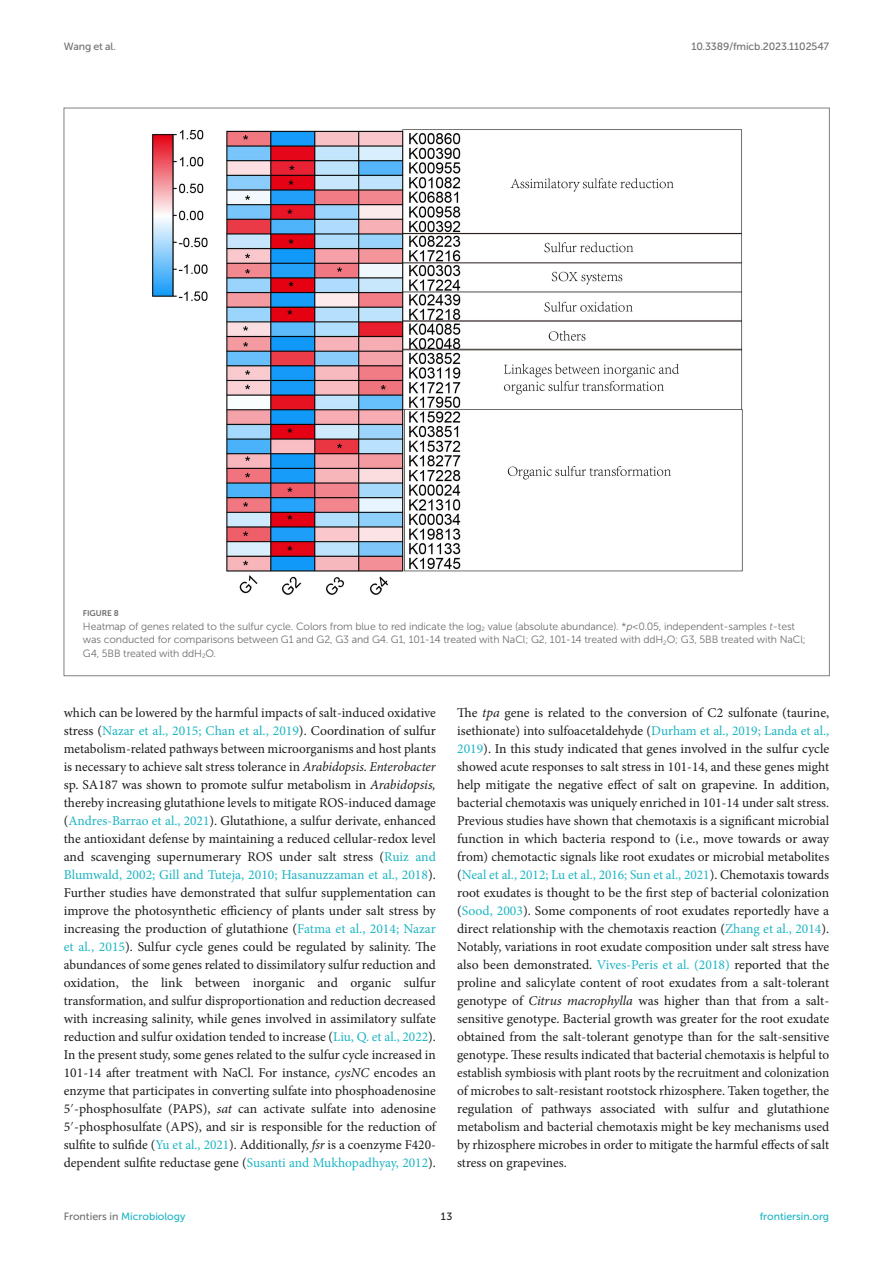
<style>
.page{position:relative;width:893px;height:1263px;background:#fff}
.page>*{position:absolute;margin:0;border:0;box-sizing:border-box;transform-origin:0 0}
.TEXT{font:13.5px/18px "Minion Pro";color:#1b1c1b;text-align:justify}
.FIG_LEG{font:10.5px/13.5px "Museo Sans 300";letter-spacing:-.01em;color:#706f70}
.t1{font:10.5px "Museo Sans 500";color:#1db5c3}
.t2{font:10.5px "Museo Sans 500";letter-spacing:-.015em;color:#706f70}
.t3{font:10.5px "Museo Sans 500";color:#1b1c1b}
.FIG_HD{font:8.25px "Museo Sans 700";letter-spacing:-.01em;color:#706f70}
.s1{font-style:italic}
.s2{color:#1db5c3}
.s3{font-family:"STIX General"}
.s4{color:#706f70}
</style>
<div class="page">
<img style="left:152px;top:129px;width:591px;height:466px">
<p class="t2" style="left:64px;top:41px;width:53px">Wang et al.</p>
<p class="t2" style="left:691px;top:41px;width:139px">10.3389/fmicb.2023.1102547</p>
<p class="FIG_HD" style="left:83px;top:609px;width:37px">FIGURE 8</p>
<p class="FIG_LEG" style="left:83px;top:619px;width:725px">Heatmap of genes related to the sulfur cycle. Colors from blue to red indicate the log<sub>2</sub> value (absolute abundance). *<span class="s1">p</span> &lt; 0.05, independent-samples <span class="s1">t</span>-test was conducted for comparisons between G1 and G2, G3 and G4. G1, 101-14 treated with NaCl; G2, 101-14 treated with ddH<sub>2</sub>O; G3, 5BB treated with NaCl;<br>G4, 5BB treated with ddH<sub>2</sub>O.</p>
<p class="TEXT" style="left:64px;top:704px;width:374px">which can be lowered by the harmful impacts of salt-induced oxidative stress (<span class="s2">Nazar et al., 2015; Chan et al., 2019</span>). Coordination of sulfur metabolism-related pathways between microorganisms and host plants is necessary to achieve salt stress tolerance in <span class="s1">Arabidopsis</span>. <span class="s1">Enterobacter </span>sp. SA187 was shown to promote sulfur metabolism in <span class="s1">Arabidopsis, </span>thereby increasing glutathione levels to mitigate ROS-induced damage (<span class="s2">Andres-Barrao et al., 2021</span>). Glutathione, a sulfur derivate, enhanced the antioxidant defense by maintaining a reduced cellular-redox level and scavenging supernumerary ROS under salt stress (<span class="s2">Ruiz and Blumwald, 2002; Gill and Tuteja, 2010; Hasanuzzaman et al., 2018</span>).<br>Further studies have demonstrated that sulfur supplementation can improve the photosynthetic efficiency of plants under salt stress by increasing the production of glutathione (<span class="s2">Fatma et al., 2014; Nazar et al., 2015</span>). Sulfur cycle genes could be regulated by salinity. The abundances of some genes related to dissimilatory sulfur reduction and oxidation, the link between inorganic and organic sulfur transformation, and sulfur disproportionation and reduction decreased with increasing salinity, while genes involved in assimilatory sulfate reduction and sulfur oxidation tended to increase (<span class="s2">Liu, Q. et al., 2022</span>).<br>In the present study, some genes related to the sulfur cycle increased in 101-14 after treatment with NaCl. For instance, <span class="s1">cysNC</span> encodes an enzyme that participates in converting sulfate into phosphoadenosine 5<span class="s3">′</span>-phosphosulfate (PAPS), <span class="s1">sat</span> can activate sulfate into adenosine 5<span class="s3">′</span>-phosphosulfate (APS), and sir is responsible for the reduction of sulfite to sulfide (<span class="s2">Yu et al., 2021</span>). Additionally, <span class="s1">fsr</span> is a coenzyme F420- dependent sulfite reductase gene (<span class="s2">Susanti and Mukhopadhyay, 2012</span>).</p>
<p class="TEXT" style="left:457px;top:704px;width:374px">The <span class="s1">tpa</span> gene is related to the conversion of C2 sulfonate (taurine, isethionate) into sulfoacetaldehyde (<span class="s2">Durham et al., 2019; Landa et al., 2019</span>). In this study indicated that genes involved in the sulfur cycle showed acute responses to salt stress in 101-14, and these genes might help mitigate the negative effect of salt on grapevine. In addition, bacterial chemotaxis was uniquely enriched in 101-14 under salt stress.<br>Previous studies have shown that chemotaxis is a significant microbial function in which bacteria respond to (i.e., move towards or away from) chemotactic signals like root exudates or microbial metabolites (<span class="s2">Neal et al., 2012; Lu et al., 2016; Sun et al., 2021</span>). Chemotaxis towards root exudates is thought to be the first step of bacterial colonization (<span class="s2">Sood, 2003</span>). Some components of root exudates reportedly have a direct relationship with the chemotaxis reaction (<span class="s2">Zhang et al., 2014</span>).<br>Notably, variations in root exudate composition under salt stress have also been demonstrated. <span class="s2">Vives-Peris et al. (2018)</span> reported that the proline and salicylate content of root exudates from a salt-tolerant genotype of <span class="s1">Citrus macrophylla</span> was higher than that from a salt&shy;sensitive genotype. Bacterial growth was greater for the root exudate obtained from the salt-tolerant genotype than for the salt-sensitive genotype. These results indicated that bacterial chemotaxis is helpful to establish symbiosis with plant roots by the recruitment and colonization of microbes to salt-resistant rootstock rhizosphere. Taken together, the regulation of pathways associated with sulfur and glutathione metabolism and bacterial chemotaxis might be key mechanisms used by rhizosphere microbes in order to mitigate the harmful effects of salt stress on grapevines.</p>
<p class="t1" style="left:64px;top:1211px;width:123px"><span class="s4">Frontiers in</span> Microbiology</p>
<p class="t3" style="left:441px;top:1211px;width:13px">13</p>
<p class="t1" style="left:760px;top:1211px;width:71px">frontiersin.org</p>
</div>
